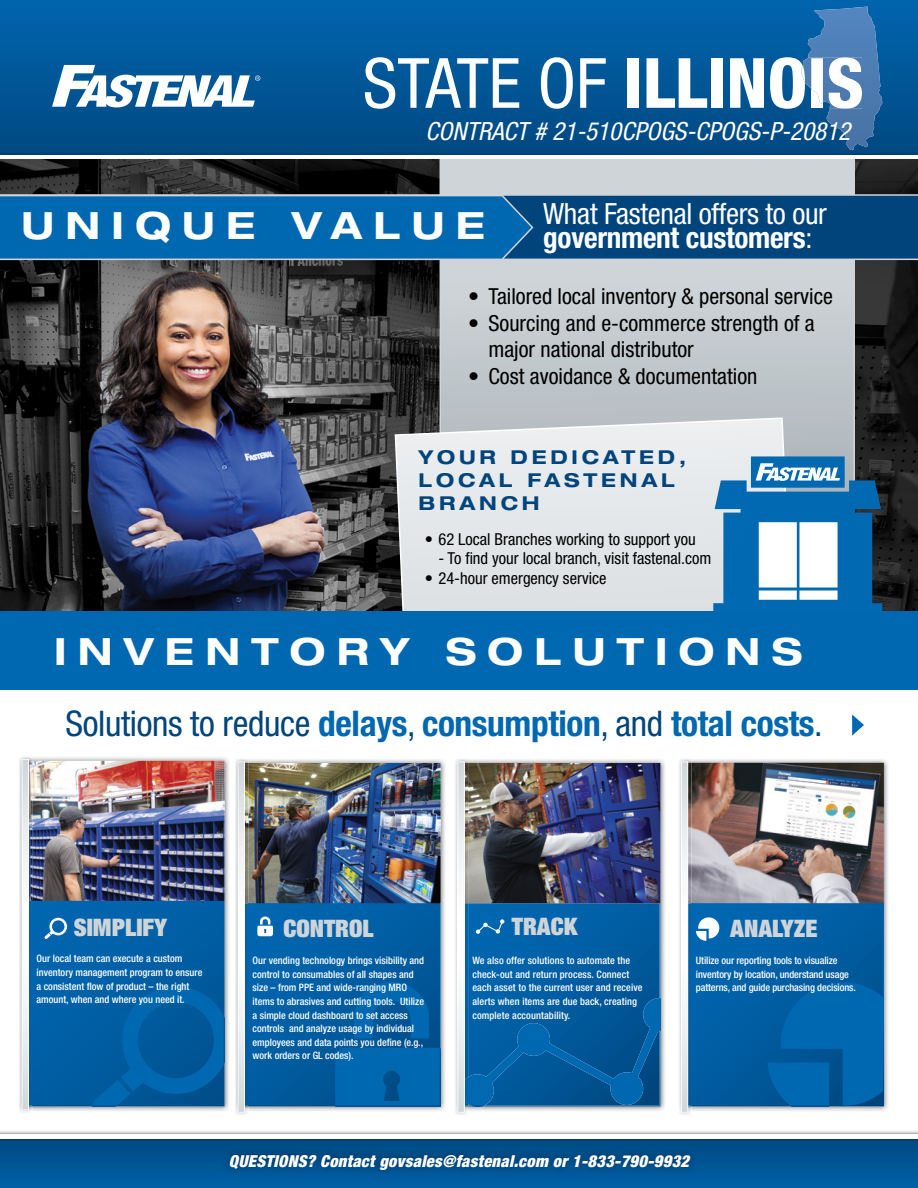
<style>
.page{position:relative;width:918px;height:1188px;background:#fff}
.page>*{position:absolute;margin:0;border:0;box-sizing:border-box;transform-origin:0 0}
.t1{font:800 condensed 69.45px "Helvetica Neue";color:#fff}
.t2{font:700 expanded 37.65px "Helvetica Neue LT Std";letter-spacing:.3em;color:#fff}
.t3{font:700 condensed 35.4px "Helvetica Neue LT Std";letter-spacing:-.01em;color:#0067b1}
.t4{font:condensed 29.25px/24px "Helvetica Neue LT Std";letter-spacing:-.01em;color:#fff}
.t5{font:italic condensed 25.05px "Helvetica Neue";color:#fff}
.t6{font:900 condensed 24.15px "Helvetica Neue LT Std";color:#cfd4d8}
.t7{font:condensed 22.05px/26.5px "Helvetica Neue";color:#000}
.t8{font:700 expanded 19.2px/23px "Helvetica Neue LT Std";letter-spacing:.2em;color:#00447c}
.t9{font:condensed 16.5px "Helvetica Neue";color:#000}
.t10{font:italic 900 condensed 16.5px "Helvetica Neue";letter-spacing:.02em;color:#fff}
.t11{font:500 condensed 10.2px/13.6px "Helvetica Neue LT Std";color:#fff}
.s1{font-weight:400}
.s2{font-weight:700}
.s3{font-weight:400;color:#00447c}
</style>
<div class="page">
<svg style="left:0;top:0;width:918px;height:152px;background:#005798"></svg>
<img style="left:0;top:152px;width:918px;height:3px">
<img style="left:0;top:160px;width:918px;height:452px">
<svg style="left:440px;top:159px;width:415px;height:297px;background:#c6ccd0"></svg>
<div style="left:0;top:195px;width:918px;height:64px;background:#00447c"></div>
<hr style="left:0;top:194px;width:918px;height:2px;background:#cfd4d8">
<hr style="left:0;top:259px;width:918px;height:1px;background:#cfd4d8">
<svg style="left:395px;top:417px;width:397px;height:195px;background:#dee1e4"></svg>
<img style="left:32px;top:757px;width:197px;height:354px">
<img style="left:248px;top:759px;width:197px;height:351px">
<img style="left:468px;top:759px;width:197px;height:352px">
<img style="left:692px;top:759px;width:196px;height:351px">
<img style="left:19px;top:757px;width:13px;height:356px">
<img style="left:22px;top:759px;width:203px;height:351px">
<img style="left:235px;top:759px;width:13px;height:356px">
<img style="left:455px;top:759px;width:13px;height:356px">
<img style="left:679px;top:759px;width:13px;height:356px">
<div style="left:0;top:612px;width:918px;height:78px;background:#0067b1"></div>
<svg style="left:0;top:195px;width:533px;height:64px;background:#0669b0"></svg>
<svg style="left:852px;top:715px;width:12px;height:21px"></svg>
<svg style="left:713px;top:456px;width:169px;height:156px"></svg>
<svg style="left:52px;top:65px;width:208px;height:42px"></svg>
<svg style="left:0;top:1141px;width:918px;height:47px;background:#005596"></svg>
<img style="left:0;top:1131px;width:918px;height:10px">
<hr style="left:0;top:1134px;width:918px;height:4px;background:#fff">
<img style="left:222px;top:1146px;width:476px;height:31px">
<img style="left:238px;top:762px;width:203px;height:351px">
<img style="left:457px;top:762px;width:203px;height:351px">
<svg style="left:681px;top:762px;width:203px;height:351px;background:#487aa1"></svg>
<svg style="left:801px;top:7px;width:81px;height:143px;background:#3570a9"></svg>
<h1 class="t1" style="left:363px;top:40px;width:503px"><span class="s1">STATE OF</span> ILLINOIS</h1>
<h3 class="t5" style="left:425px;top:117px;width:426px">CONTRACT # 21-510CPOGS-CPOGS-P-20812</h3>
<h2 class="t2" style="left:22px;top:202px;width:465px">UNIQUE VALUE</h2>
<h3 class="t4" style="left:543px;top:202px;width:285px">What Fastenal offers to our <span class="s2">government customers</span>:</h3>
<h3 class="t7" style="left:468px;top:283px;width:366px">• Tailored local inventory &amp; personal service</h3>
<h3 class="t7" style="left:488px;top:309px;width:328px;text-indent:-20px">• Sourcing and e-commerce strength of a major national distributor</h3>
<h3 class="t7" style="left:468px;top:362px;width:291px">• Cost avoidance &amp; documentation</h3>
<h3 class="t8" style="left:418px;top:445px;width:269px">YOUR DEDICATED,<br>LOCAL FASTENAL<br>BRANCH</h3>
<h3 class="t9" style="left:425px;top:529px;width:272px">• 62 Local Branches working to support you</h3>
<h3 class="t9" style="left:438px;top:549px;width:274px">- To find your local branch, visit fastenal.com</h3>
<h3 class="t9" style="left:425px;top:569px;width:183px">• 24-hour emergency service</h3>
<h2 class="t2" style="left:54px;top:628px;width:750px">INVENTORY SOLUTIONS</h2>
<h3 class="t3" style="left:66px;top:702px;width:759px"><span class="s3">Solutions to reduce</span> delays<span class="s3">,</span> consumption<span class="s3">, and</span> total costs<span class="s3">.</span></h3>
<h3 class="t6" style="left:74px;top:912px;width:95px">SIMPLIFY</h3>
<h3 class="t6" style="left:283px;top:913px;width:92px">CONTROL</h3>
<h3 class="t6" style="left:512px;top:910px;width:67px">TRACK</h3>
<h3 class="t6" style="left:730px;top:913px;width:89px">ANALYZE</h3>
<p class="t11" style="left:37px;top:952px;width:167px">Our local team can execute a custom inventory management program to ensure a consistent flow of product – the right amount, when and where you need it.</p>
<p class="t11" style="left:253px;top:953px;width:173px">Our vending technology brings visibility and control to consumables of all shapes and size – from PPE and wide-ranging MRO items to abrasives and cutting tools. Utilize a simple cloud dashboard to set access controls and analyze usage by individual employees and data points you define (e.g., work orders or GL codes).</p>
<p class="t11" style="left:472px;top:953px;width:172px">We also offer solutions to automate the check-out and return process. Connect each asset to the current user and receive alerts when items are due back, creating complete accountability.</p>
<p class="t11" style="left:696px;top:953px;width:162px">Utilize our reporting tools to visualize inventory by location, understand usage patterns, and guide purchasing decisions.</p>
<h3 class="t10" style="left:229px;top:1151px;width:462px">QUESTIONS? Contact govsales@fastenal.com or 1-833-790-9932</h3>
</div>
